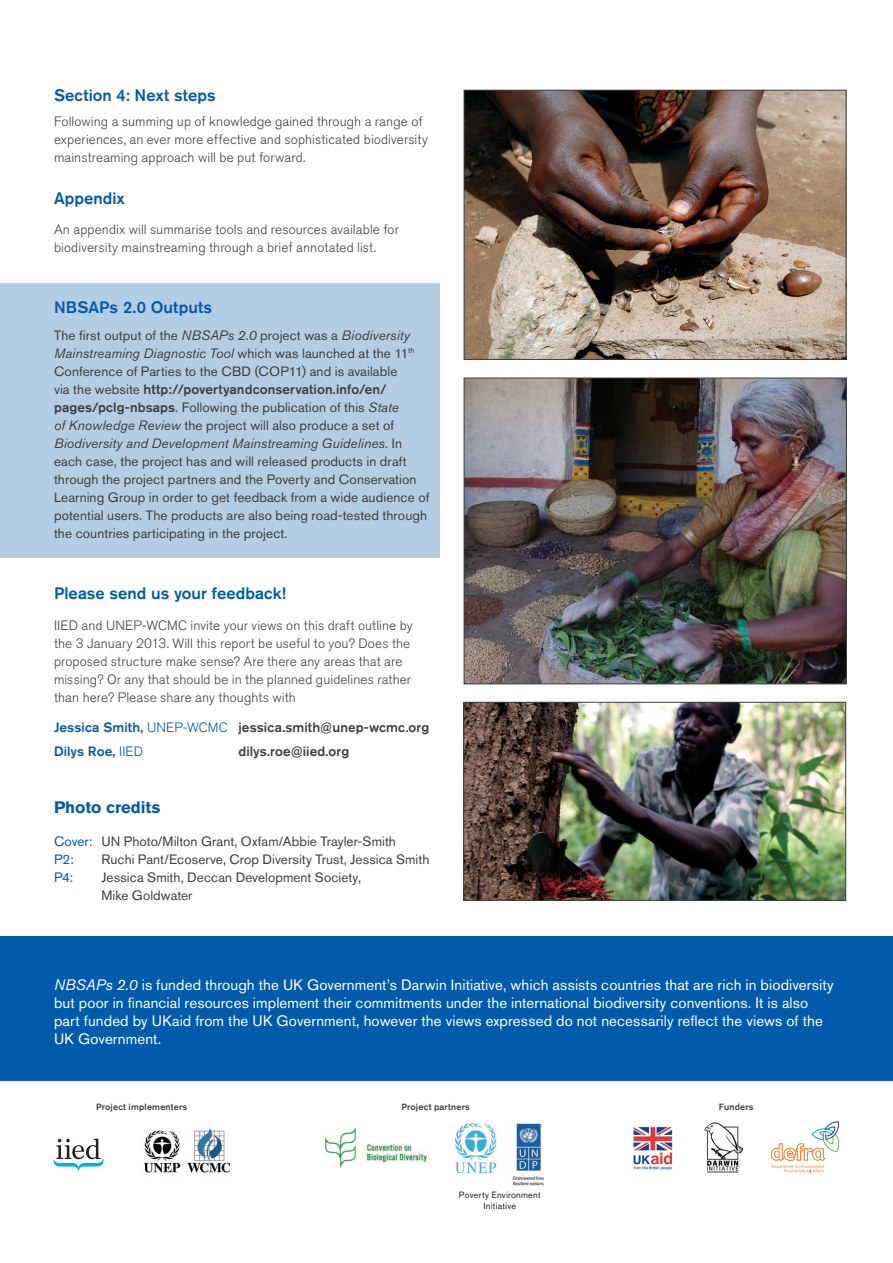
<style>
.page{position:relative;width:893px;height:1263px;background:#fff}
.page>*{position:absolute;margin:0;border:0;box-sizing:border-box;transform-origin:0 0}
.Body_blue_header{font:500 16.5px "Akzidenz Grotesk BE";letter-spacing:.005em;color:#015aaa}
.Body{font:500 16.5px "Akzidenz Grotesk BE";letter-spacing:.005em;color:#015aaa}
.blue_headers{font:700 16.5px "Akzidenz Grotesk BE";letter-spacing:-.005em;color:#015aaa}
.box_blue_headers{font:500 16.5px "Akzidenz Grotesk BE";letter-spacing:.005em;color:#015aaa}
.box_body_copy{font:15px/18px "Akzidenz Grotesk BE";letter-spacing:.005em;color:#fff}
.box_body_copy-2{font:13.5px/18px "Akzidenz Grotesk BE";letter-spacing:.005em;color:#3e3e3f}
.Body-2{font:300 13.5px/18px "Akzidenz Grotesk BE";letter-spacing:.01em;color:#3e3e3f}
.crosshead{font:13.5px/18px "Akzidenz Grotesk BE";letter-spacing:.005em;color:#3e3e3f}
.Body-3{font:500 13.5px "Akzidenz Grotesk BE";letter-spacing:.005em;color:#3e3e3f}
.Body-4{font:500 13.5px "Akzidenz Grotesk BE";letter-spacing:.005em;color:#015aaa}
.crosshead-2{font:13.5px "Akzidenz Grotesk BE";color:#015aaa}
.crosshead-3{font:500 9px "Akzidenz Grotesk BE";letter-spacing:.025em;color:#3e3e3f}
.crosshead-4{font:9px/10.8px "Akzidenz Grotesk BE";letter-spacing:.025em;color:#231f20;text-align:center}
.s1{font-style:italic}
.s2{font-weight:500}
.s3{color:#015aaa}
.s4{font-weight:300;color:#015aaa}
.s5{font-weight:300}
</style>
<div class="page">
<div style="left:0;top:284px;width:440px;height:274px;background:#b3cde5"></div>
<div style="left:0;top:936px;width:893px;height:144px;background:#015aaa"></div>
<img style="left:466px;top:92px;width:378px;height:266px">
<div style="left:464px;top:90px;width:382px;height:270px;border:1px solid #3e3e3f"></div>
<img style="left:466px;top:380px;width:379px;height:302px">
<div style="left:464px;top:378px;width:383px;height:306px;border:1px solid #3e3e3f"></div>
<img style="left:143px;top:1128px;width:87px;height:46px">
<svg style="left:53px;top:1139px;width:51px;height:32px"></svg>
<img style="left:704px;top:1123px;width:40px;height:50px">
<img style="left:634px;top:1127px;width:39px;height:43px">
<svg style="left:771px;top:1121px;width:68px;height:51px"></svg>
<img style="left:326px;top:1129px;width:100px;height:38px">
<img style="left:512px;top:1123px;width:32px;height:63px">
<img style="left:455px;top:1124px;width:42px;height:48px">
<img style="left:465px;top:704px;width:379px;height:194px">
<div style="left:463px;top:702px;width:383px;height:198px;border:1px solid #3e3e3f"></div>
<p class="Body_blue_header" style="left:54px;top:85px;width:163px">Section 4: Next steps</p>
<p class="Body-2" style="left:54px;top:113px;width:375px">Following a summing up of knowledge gained through a range of experiences, an ever more effective and sophisticated biodiversity mainstreaming approach will be put forward.</p>
<p class="box_blue_headers" style="left:54px;top:188px;width:72px">Appendix</p>
<p class="Body-2" style="left:54px;top:221px;width:346px">An appendix will summarise tools and resources available for biodiversity mainstreaming through a brief annotated list.</p>
<p class="Body_blue_header" style="left:54px;top:297px;width:160px">NBSAPs 2.0 Outputs</p>
<p class="box_body_copy-2" style="left:54px;top:326px;width:377px">The first output of the <span class="s1">NBSAPs 2.0</span> project was a <span class="s1">Biodiversity Mainstreaming Diagnostic Tool</span> which was launched at the 11<sup>th </sup>Conference of Parties to the CBD (COP11) and is available<br>via the website <span class="s2">http://povertyandconservation.info/en/ pages/pclg-nbsaps</span>. Following the publication of this <span class="s1">State<br>of Knowledge Review</span> the project will also produce a set of <span class="s1">Biodiversity and Development Mainstreaming Guidelines</span>. In each case, the project has and will released products in draft through the project partners and the Poverty and Conservation Learning Group in order to get feedback from a wide audience of potential users. The products are also being road-tested through the countries participating in the project.</p>
<p class="Body" style="left:54px;top:583px;width:233px">Please send us your feedback!</p>
<p class="Body-2" style="left:54px;top:617px;width:360px">IIED and UNEP-WCMC invite your views on this draft outline by the 3 January 2013. Will this report be useful to you? Does the proposed structure make sense? Are there any areas that are missing? Or any that should be in the planned guidelines rather than here? Please share any thoughts with</p>
<p class="Body-3" style="left:54px;top:719px;width:377px"><span class="s3">Jessica Smith,</span> <span class="s4">UNEP-WCMC</span> jessica.smith@unep-wcmc.org</p>
<p class="Body-4" style="left:54px;top:743px;width:91px">Dilys Roe, <span class="s5">IIED</span></p>
<p class="Body-3" style="left:238px;top:743px;width:112px">dilys.roe@iied.org</p>
<p class="blue_headers" style="left:54px;top:797px;width:108px">Photo credits</p>
<p class="crosshead" style="left:54px;top:832px;width:343px"><span class="s3">Cover:</span> UN Photo/Milton Grant, Oxfam/Abbie Trayler-Smith</p>
<p class="crosshead-2" style="left:54px;top:851px;width:21px">P2:</p>
<p class="crosshead" style="left:101px;top:850px;width:329px">Ruchi Pant/Ecoserve, Crop Diversity Trust, Jessica Smith</p>
<p class="crosshead-2" style="left:54px;top:869px;width:21px">P4:</p>
<p class="crosshead" style="left:101px;top:868px;width:261px">Jessica Smith, Deccan Development Society,<br>Mike Goldwater</p>
<p class="box_body_copy" style="left:54px;top:976px;width:781px"><span class="s1">NBSAPs 2.0</span> is funded through the UK Government’s Darwin Initiative, which assists countries that are rich in biodiversity but poor in financial resources implement their commitments under the international biodiversity conventions. It is also part funded by UKaid from the UK Government, however the views expressed do not necessarily reflect the views of the UK Government.</p>
<p class="crosshead-3" style="left:96px;top:1101px;width:93px">Project implementers</p>
<p class="crosshead-3" style="left:401px;top:1101px;width:70px">Project partners</p>
<p class="crosshead-3" style="left:719px;top:1101px;width:36px">Funders</p>
<p class="crosshead-4" style="left:459px;top:1190px;width:83px">Poverty Environment<br>Initiative</p>
</div>
